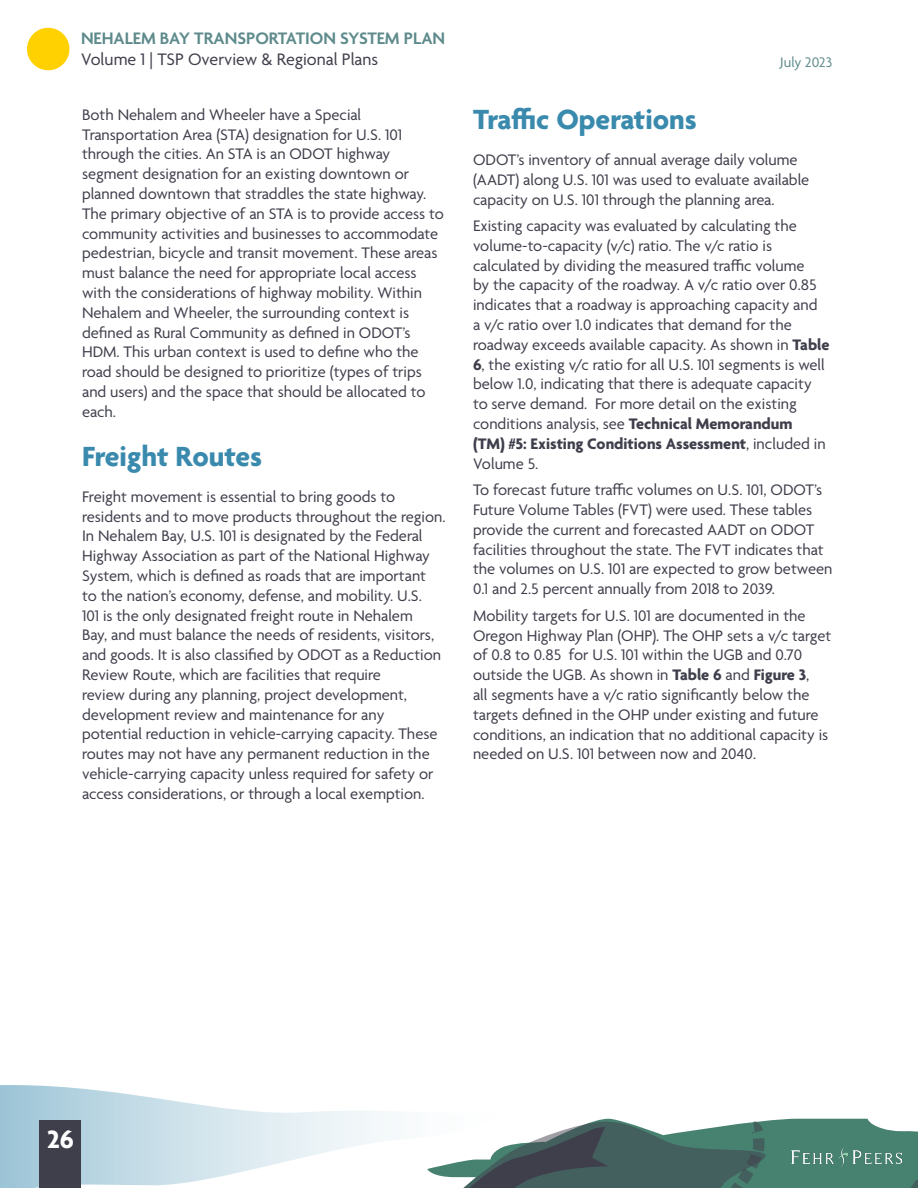
<style>
.page{position:relative;width:918px;height:1188px;background:#fff}
.page>*{position:absolute;margin:0;border:0;box-sizing:border-box;transform-origin:0 0}
.Header_2{font:700 30px "Agenda";color:#3a8aae}
.t1{font:700 27px "Agenda";color:#fff}
.t2{font:600 18px "Agenda";color:#5e8a8b}
.t3{font:18px "Agenda";color:#3f3f4c}
.t4{font:16.5px/19.8px "Agenda";color:#3f3f4c}
.t5{font:15px "Agenda";color:#5e8a8b}
.s1{font-weight:700}
</style>
<div class="page">
<div style="left:27px;top:28px;width:42px;height:42px;background:#ffd100;border-radius:50%"></div>
<svg style="left:0;top:1085px;width:868px;height:103px"></svg>
<svg style="left:364px;top:1120px;width:554px;height:68px"></svg>
<div style="left:40px;top:1120px;width:41px;height:68px;background:#3f3f4c"></div>
<img style="left:791px;top:1147px;width:111px;height:19px">
<p class="t2" style="left:81px;top:28px;width:366px">NEHALEM BAY TRANSPORTATION SYSTEM PLAN</p>
<p class="t3" style="left:81px;top:50px;width:299px">Volume 1 | TSP Overview &amp; Regional Plans</p>
<p class="t5" style="left:780px;top:54px;width:53px">July 2023</p>
<p class="t4" style="left:82px;top:106px;width:363px">Both Nehalem and Wheeler have a Special Transportation Area (STA) designation for U.S. 101 through the cities. An STA is an ODOT highway segment designation for an existing downtown or planned downtown that straddles the state highway.<br>The primary objective of an STA is to provide access to community activities and businesses to accommodate pedestrian, bicycle and transit movement. These areas must balance the need for appropriate local access with the considerations of highway mobility. Within Nehalem and Wheeler, the surrounding context is defined as Rural Community as defined in ODOT’s HDM. This urban context is used to define who the road should be designed to prioritize (types of trips and users) and the space that should be allocated to each.</p>
<p class="Header_2" style="left:82px;top:441px;width:182px">Freight Routes</p>
<p class="t4" style="left:82px;top:488px;width:365px">Freight movement is essential to bring goods to residents and to move products throughout the region.<br>In Nehalem Bay, U.S. 101 is designated by the Federal Highway Association as part of the National Highway System, which is defined as roads that are important<br>to the nation’s economy, defense, and mobility. U.S.<br>101 is the only designated freight route in Nehalem<br>Bay, and must balance the needs of residents, visitors, and goods. It is also classified by ODOT as a Reduction Review Route, which are facilities that require<br>review during any planning, project development, development review and maintenance for any potential reduction in vehicle-carrying capacity. These routes may not have any permanent reduction in the vehicle-carrying capacity unless required for safety or access considerations, or through a local exemption.</p>
<p class="Header_2" style="left:473px;top:104px;width:225px">Traffic Operations</p>
<p class="t4" style="left:473px;top:151px;width:338px">ODOT’s inventory of annual average daily volume (AADT) along U.S. 101 was used to evaluate available capacity on U.S. 101 through the planning area.</p>
<p class="t4" style="left:473px;top:217px;width:358px">Existing capacity was evaluated by calculating the volume-to-capacity (v/c) ratio. The v/c ratio is calculated by dividing the measured traffic volume<br>by the capacity of the roadway. A v/c ratio over 0.85 indicates that a roadway is approaching capacity and<br>a v/c ratio over 1.0 indicates that demand for the roadway exceeds available capacity. As shown in <span class="s1">Table 6</span>, the existing v/c ratio for all U.S. 101 segments is well below 1.0, indicating that there is adequate capacity to serve demand. For more detail on the existing conditions analysis, see <span class="s1">Technical Memorandum<br>(TM) #5: Existing Conditions Assessment</span>, included in Volume 5.</p>
<p class="t4" style="left:473px;top:481px;width:361px">To forecast future traffic volumes on U.S. 101, ODOT’s Future Volume Tables (FVT) were used. These tables provide the current and forecasted AADT on ODOT facilities throughout the state. The FVT indicates that the volumes on U.S. 101 are expected to grow between 0.1 and 2.5 percent annually from 2018 to 2039.</p>
<p class="t4" style="left:473px;top:607px;width:360px">Mobility targets for U.S. 101 are documented in the Oregon Highway Plan (OHP). The OHP sets a v/c target of 0.8 to 0.85 for U.S. 101 within the UGB and 0.70 outside the UGB. As shown in <span class="s1">Table 6</span> and <span class="s1">Figure 3</span>,<br>all segments have a v/c ratio significantly below the targets defined in the OHP under existing and future conditions, an indication that no additional capacity is needed on U.S. 101 between now and 2040.</p>
<h2 class="t1" style="left:47px;top:1125px;width:28px">26</h2>
</div>
